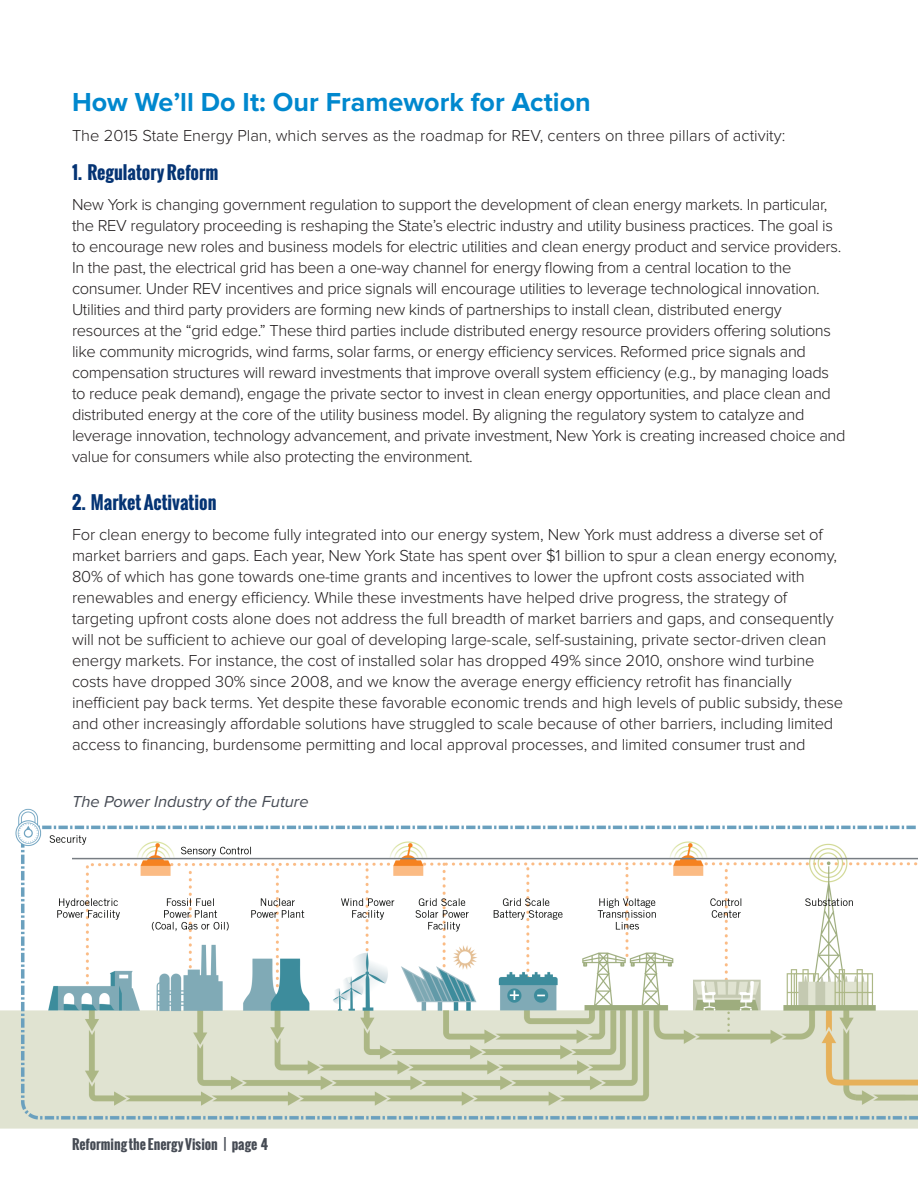
<style>
.page{position:relative;width:918px;height:1188px;background:#fff}
.page>*{position:absolute;margin:0;border:0;box-sizing:border-box;transform-origin:0 0}
.t1{font:700 27px "Proxima Nova";color:#0088ce}
.t2{font:700 18px "Oswald";color:#053474}
.t3{font:300 16.5px/21px "Proxima Nova";letter-spacing:-.02em;color:#231f20}
.t4{font:300 16.5px "Proxima Nova";color:#231f20}
.t5{font:italic 16.5px "Proxima Nova";color:#464b54}
.t6{font:700 13.5px "Oswald";color:#464b54}
</style>
<div class="page">
<img style="left:0;top:808px;width:918px;height:321px">
<hr style="left:72px;top:858px;width:846px;height:1px;background:#787d83">
<h1 class="t1" style="left:72px;top:87px;width:520px">How We’ll Do It: Our Framework for Action</h1>
<p class="t4" style="left:72px;top:126px;width:715px">The 2015 State Energy Plan, which serves as the roadmap for REV, centers on three pillars of activity:</p>
<p class="t2" style="left:72px;top:159px;width:148px">1. Regulatory Reform</p>
<p class="t3" style="left:72px;top:195px;width:775px">New York is changing government regulation to support the development of clean energy markets. In particular, the REV regulatory proceeding is reshaping the State’s electric industry and utility business practices. The goal is to encourage new roles and business models for electric utilities and clean energy product and service providers.<br>In the past, the electrical grid has been a one-way channel for energy flowing from a central location to the consumer. Under REV incentives and price signals will encourage utilities to leverage technological innovation.<br>Utilities and third party providers are forming new kinds of partnerships to install clean, distributed energy resources at the “grid edge.” These third parties include distributed energy resource providers offering solutions like community microgrids, wind farms, solar farms, or energy efficiency services. Reformed price signals and compensation structures will reward investments that improve overall system efficiency (e.g., by managing loads to reduce peak demand), engage the private sector to invest in clean energy opportunities, and place clean and distributed energy at the core of the utility business model. By aligning the regulatory system to catalyze and leverage innovation, technology advancement, and private investment, New York is creating increased choice and value for consumers while also protecting the environment.</p>
<p class="t2" style="left:72px;top:489px;width:146px">2. Market Activation</p>
<p class="t3" style="left:72px;top:525px;width:773px">For clean energy to become fully integrated into our energy system, New York must address a diverse set of market barriers and gaps. Each year, New York State has spent over $1 billion to spur a clean energy economy, 80% of which has gone towards one-time grants and incentives to lower the upfront costs associated with renewables and energy efficiency. While these investments have helped drive progress, the strategy of targeting upfront costs alone does not address the full breadth of market barriers and gaps, and consequently will not be sufficient to achieve our goal of developing large-scale, self-sustaining, private sector-driven clean energy markets. For instance, the cost of installed solar has dropped 49% since 2010, onshore wind turbine costs have dropped 30% since 2008, and we know the average energy efficiency retrofit has financially inefficient pay back terms. Yet despite these favorable economic trends and high levels of public subsidy, these and other increasingly affordable solutions have struggled to scale because of other barriers, including limited access to financing, burdensome permitting and local approval processes, and limited consumer trust and</p>
<p class="t5" style="left:72px;top:792px;width:238px">The Power Industry of the Future</p>
<p class="t6" style="left:72px;top:1134px;width:198px">Reforming the Energy Vision | page 4</p>
</div>
